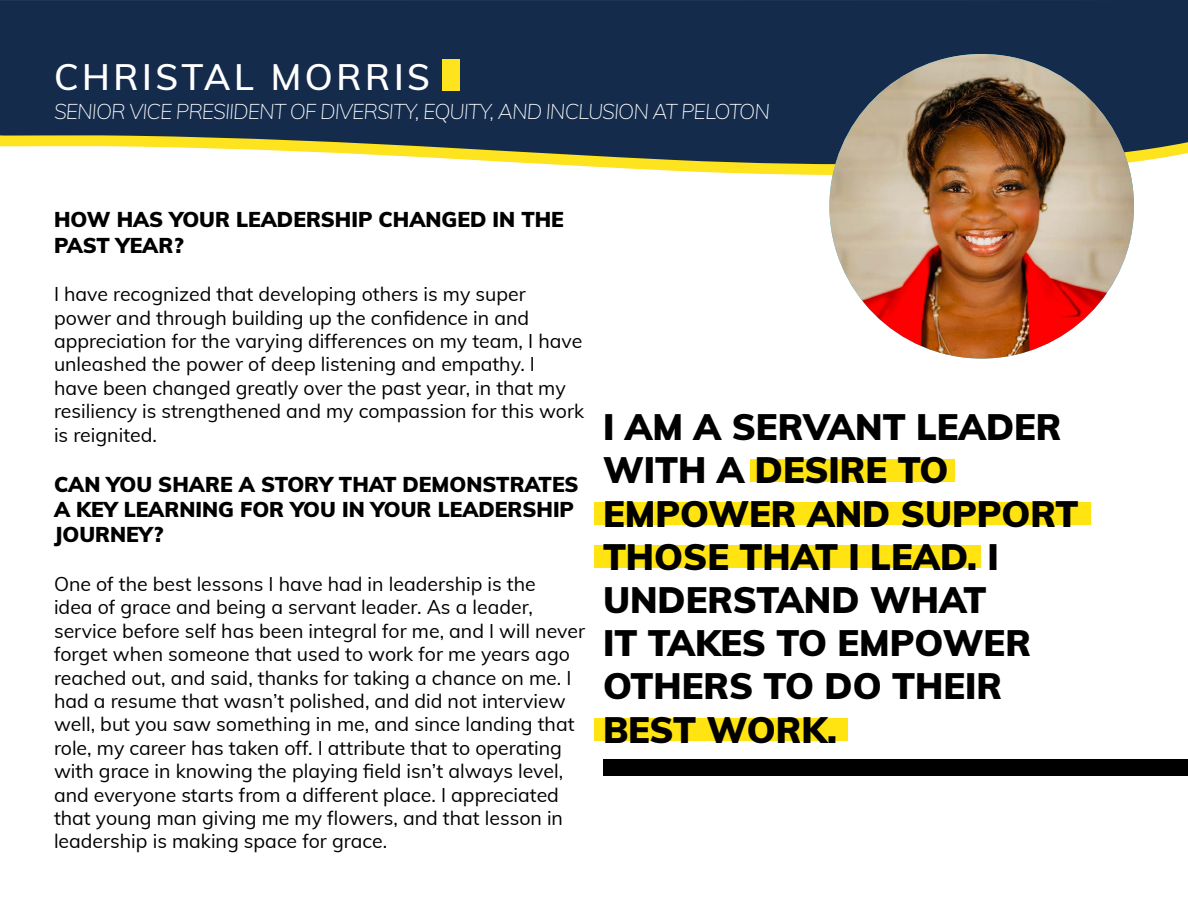
<style>
.page{position:relative;width:1188px;height:918px;background:#fff}
.page>*{position:absolute;margin:0;border:0;box-sizing:border-box;transform-origin:0 0}
.t1{font:900 36px/43.2px "Muli";color:#000}
.t2{font:600 36px "Muli";letter-spacing:.1em;color:#fff}
.t3{font:900 21px/25.2px "Muli";color:#000}
.t4{font:italic 200 21px "Muli";letter-spacing:-.04em;color:#fff}
.t5{font:19.5px/23.4px "Muli";color:#000}
</style>
<div class="page">
<svg style="left:564px;top:165px;width:567px;height:10px;fill:#fee31f"></svg>
<svg style="left:0;top:0;width:1188px;height:165px;background:#293d51"></svg>
<div style="left:442px;top:59px;width:18px;height:32px;background:#fee31f"></div>
<img style="left:829px;top:54px;width:305px;height:305px;border-radius:152px">
<div style="left:603px;top:760px;width:585px;height:16px;background:#000"></div>
<div style="left:751px;top:459px;width:204px;height:23px;background:#ffe412"></div>
<div style="left:594px;top:502px;width:497px;height:23px;background:#ffe412"></div>
<div style="left:594px;top:546px;width:387px;height:22px;background:#ffe412"></div>
<div style="left:594px;top:718px;width:254px;height:23px;background:#ffe412"></div>
<h1 class="t2" style="left:54px;top:51px;width:378px">CHRISTAL MORRIS</h1>
<p class="t4" style="left:54px;top:97px;width:717px">SENIOR VICE PRESIIDENT OF DIVERSITY, EQUITY, AND INCLUSION AT PELOTON</p>
<p class="t3" style="left:54px;top:206px;width:511px">HOW HAS YOUR LEADERSHIP CHANGED IN THE<br>PAST YEAR?</p>
<p class="t5" style="left:54px;top:282px;width:532px">I have recognized that developing others is my super power and through building up the confidence in and appreciation for the varying differences on my team, I have unleashed the power of deep listening and empathy. I<br>have been changed greatly over the past year, in that my resiliency is strengthened and my compassion for this work is reignited.</p>
<p class="t3" style="left:54px;top:471px;width:526px">CAN YOU SHARE A STORY THAT DEMONSTRATES<br>A KEY LEARNING FOR YOU IN YOUR LEADERSHIP<br>JOURNEY?</p>
<p class="t5" style="left:54px;top:571px;width:533px">One of the best lessons I have had in leadership is the<br>idea of grace and being a servant leader. As a leader, service before self has been integral for me, and I will never forget when someone that used to work for me years ago reached out, and said, thanks for taking a chance on me. I had a resume that wasn’t polished, and did not interview well, but you saw something in me, and since landing that role, my career has taken off. I attribute that to operating with grace in knowing the playing field isn’t always level, and everyone starts from a different place. I appreciated that young man giving me my flowers, and that lesson in leadership is making space for grace.</p>
<h1 class="t1" style="left:603px;top:404px;width:477px">I AM A SERVANT LEADER<br>WITH A DESIRE TO<br>EMPOWER AND SUPPORT<br>THOSE THAT I LEAD. I<br>UNDERSTAND WHAT<br>IT TAKES TO EMPOWER<br>OTHERS TO DO THEIR<br>BEST WORK.</h1>
</div>
